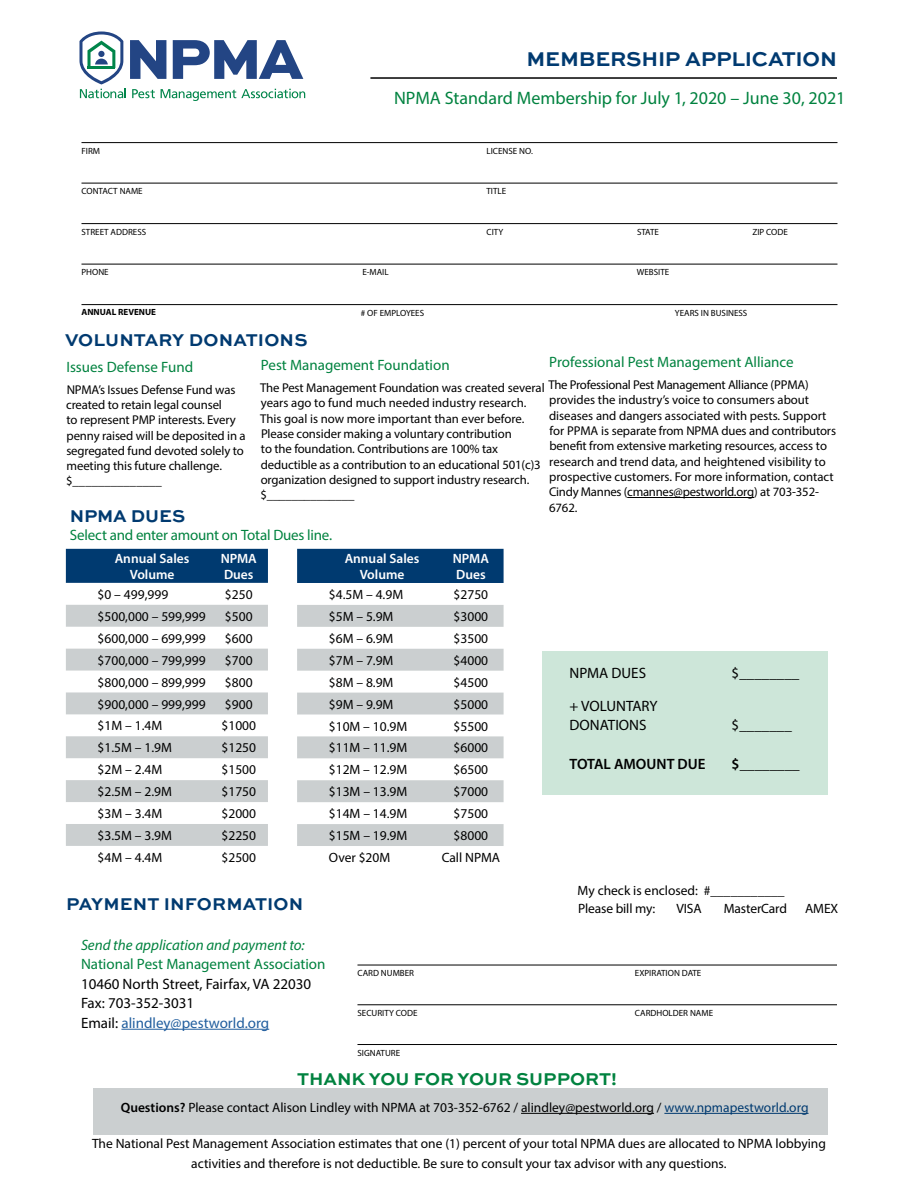
<style>
.page{position:relative;width:918px;height:1188px;background:#fff}
.page>*{position:absolute;margin:0;border:0;box-sizing:border-box;transform-origin:0 0}
.t1{font:700 21px "Sweet Sans";letter-spacing:-.01em;color:#003a70}
.t2{font:18px "Myriad Pro";color:#00823f}
.t3{font:700 18px "Sweet Sans";letter-spacing:.005em;color:#003a70}
.t4{font:700 18px "Sweet Sans";color:#00823f}
.t5{font:15px "Myriad Pro";color:#00823f}
.t6{font:15px/19.5px "Myriad Pro";color:#000}
.t7{font:italic 15px "Myriad Pro";color:#00823f}
.t8{font:600 15px "Myriad Pro";color:#000}
.t9{font:13.5px/17.5px "Myriad Pro";color:#000}
.t10{font:600 13.5px/16.2px "Myriad Pro";color:#fff;text-align:center}
.t11{font:12.75px/15.3px "Myriad Pro";letter-spacing:-.01em;color:#000}
.t12{font:9px "Myriad Pro";color:#000}
.t13{font:700 9px "Myriad Pro";color:#000}
.s1{color:#215e9e}
.s2{font-weight:600}
.s3{color:#003a70}
</style>
<div class="page">
<svg style="left:80px;top:31px;width:225px;height:70px"></svg>
<hr style="left:370px;top:77px;width:467px;height:2px;background:#000">
<div style="left:93px;top:1088px;width:734px;height:47px;background:#cbcfd0"></div>
<hr style="left:521px;top:1113px;width:133px;height:1px;background:#000">
<hr style="left:664px;top:1113px;width:145px;height:1px;background:#003a70">
<hr style="left:81px;top:142px;width:756px;height:1px;background:#000">
<hr style="left:81px;top:183px;width:756px;height:1px;background:#000">
<hr style="left:81px;top:223px;width:756px;height:1px;background:#000">
<hr style="left:81px;top:264px;width:756px;height:1px;background:#000">
<hr style="left:81px;top:304px;width:756px;height:1px;background:#000">
<hr style="left:627px;top:497px;width:127px;height:1px;background:#000">
<hr style="left:121px;top:1029px;width:148px;height:1px;background:#215e9e">
<hr style="left:357px;top:965px;width:480px;height:1px;background:#000">
<hr style="left:357px;top:1004px;width:480px;height:1px;background:#000">
<hr style="left:357px;top:1044px;width:480px;height:1px;background:#000">
<div style="left:66px;top:549px;width:202px;height:34px;background:#003a70"></div>
<svg style="left:66px;top:604px;width:202px;height:1px"></svg>
<svg style="left:66px;top:605px;width:202px;height:241px;fill:#cbcfd0"></svg>
<div style="left:297px;top:549px;width:207px;height:34px;background:#003a70"></div>
<svg style="left:297px;top:605px;width:207px;height:241px;fill:#cbcfd0"></svg>
<div style="left:542px;top:651px;width:285px;height:144px;background:#cde6d9"></div>
<h1 class="t1" style="left:527px;top:47px;width:312px">MEMBERSHIP APPLICATION</h1>
<h2 class="t2" style="left:394px;top:87px;width:453px">NPMA Standard Membership for July 1, 2020 – June 30, 2021</h2>
<p class="t12" style="left:81px;top:145px;width:20px">FIRM</p>
<p class="t12" style="left:486px;top:145px;width:48px">LICENSE NO.</p>
<p class="t12" style="left:81px;top:186px;width:63px">CONTACT NAME</p>
<p class="t12" style="left:486px;top:186px;width:21px">TITLE</p>
<p class="t12" style="left:81px;top:226px;width:66px">STREET ADDRESS</p>
<p class="t12" style="left:486px;top:226px;width:18px">CITY</p>
<p class="t12" style="left:637px;top:226px;width:23px">STATE</p>
<p class="t12" style="left:752px;top:226px;width:37px">ZIP CODE</p>
<p class="t12" style="left:81px;top:267px;width:29px">PHONE</p>
<p class="t12" style="left:362px;top:267px;width:28px">E-MAIL</p>
<p class="t12" style="left:637px;top:267px;width:34px">WEBSITE</p>
<p class="t13" style="left:81px;top:306px;width:76px">ANNUAL REVENUE</p>
<p class="t12" style="left:361px;top:307px;width:65px"># OF EMPLOYEES</p>
<p class="t12" style="left:675px;top:307px;width:74px">YEARS IN BUSINESS</p>
<h2 class="t3" style="left:65px;top:329px;width:244px">VOLUNTARY DONATIONS</h2>
<p class="t5" style="left:67px;top:357px;width:128px">Issues Defense Fund</p>
<p class="t11" style="left:66px;top:382px;width:181px">NPMA’s Issues Defense Fund was created to retain legal counsel<br>to represent PMP interests. Every penny raised will be deposited in a segregated fund devoted solely to meeting this future challenge. $______________</p>
<p class="t5" style="left:549px;top:353px;width:246px">Professional Pest Management Alliance</p>
<p class="t11" style="left:548px;top:377px;width:289px">The Professional Pest Management Alliance (PPMA) provides the industry’s voice to consumers about diseases and dangers associated with pests. Support for PPMA is separate from NPMA dues and contributors benefit from extensive marketing resources, access to research and trend data, and heightened visibility to prospective customers. For more information, contact Cindy Mannes (cmannes@pestworld.org) at 703-352- 6762.</p>
<p class="t5" style="left:261px;top:356px;width:190px">Pest Management Foundation</p>
<p class="t11" style="left:260px;top:380px;width:286px">The Pest Management Foundation was created several years ago to fund much needed industry research.<br>This goal is now more important than ever before.<br>Please consider making a voluntary contribution<br>to the foundation. Contributions are 100% tax deductible as a contribution to an educational 501(c)3 organization designed to support industry research. $______________</p>
<h2 class="t3" style="left:70px;top:505px;width:117px">NPMA DUES</h2>
<p class="t5" style="left:70px;top:526px;width:264px">Select and enter amount on Total Dues line.</p>
<p class="t10" style="left:115px;top:550px;width:76px">Annual Sales<br>Volume</p>
<p class="t10" style="left:221px;top:550px;width:38px;text-align:left">NPMA<br>Dues</p>
<p class="t9" style="left:98px;top:585px;width:72px">$0 – 499,999</p>
<p class="t9" style="left:225px;top:585px;width:29px">$250</p>
<p class="t9" style="left:98px;top:607px;width:110px">$500,000 – 599,999</p>
<p class="t9" style="left:225px;top:607px;width:29px">$500</p>
<p class="t9" style="left:98px;top:629px;width:110px">$600,000 – 699,999</p>
<p class="t9" style="left:225px;top:629px;width:29px">$600</p>
<p class="t9" style="left:98px;top:651px;width:110px">$700,000 – 799,999</p>
<p class="t9" style="left:225px;top:651px;width:29px">$700</p>
<p class="t9" style="left:98px;top:673px;width:110px">$800,000 – 899,999</p>
<p class="t9" style="left:225px;top:673px;width:29px">$800</p>
<p class="t9" style="left:98px;top:695px;width:110px">$900,000 – 999,999</p>
<p class="t9" style="left:225px;top:695px;width:29px">$900</p>
<p class="t9" style="left:98px;top:717px;width:66px">$1M – 1.4M</p>
<p class="t9" style="left:221px;top:717px;width:36px">$1000</p>
<p class="t9" style="left:98px;top:739px;width:76px">$1.5M – 1.9M</p>
<p class="t9" style="left:221px;top:739px;width:36px">$1250</p>
<p class="t9" style="left:98px;top:761px;width:66px">$2M – 2.4M</p>
<p class="t9" style="left:221px;top:761px;width:36px">$1500</p>
<p class="t9" style="left:98px;top:783px;width:76px">$2.5M – 2.9M</p>
<p class="t9" style="left:221px;top:783px;width:36px">$1750</p>
<p class="t9" style="left:98px;top:805px;width:66px">$3M – 3.4M</p>
<p class="t9" style="left:221px;top:805px;width:36px">$2000</p>
<p class="t9" style="left:98px;top:827px;width:76px">$3.5M – 3.9M</p>
<p class="t9" style="left:221px;top:827px;width:36px">$2250</p>
<p class="t9" style="left:98px;top:848px;width:66px">$4M – 4.4M</p>
<p class="t9" style="left:221px;top:848px;width:36px">$2500</p>
<h2 class="t3" style="left:66px;top:893px;width:239px">PAYMENT INFORMATION</h2>
<p class="t10" style="left:345px;top:550px;width:76px">Annual Sales<br>Volume</p>
<p class="t10" style="left:453px;top:550px;width:38px;text-align:left">NPMA<br>Dues</p>
<p class="t9" style="left:329px;top:585px;width:76px">$4.5M – 4.9M</p>
<p class="t9" style="left:454px;top:585px;width:36px">$2750</p>
<p class="t9" style="left:329px;top:607px;width:66px">$5M – 5.9M</p>
<p class="t9" style="left:454px;top:607px;width:36px">$3000</p>
<p class="t9" style="left:329px;top:629px;width:66px">$6M – 6.9M</p>
<p class="t9" style="left:454px;top:629px;width:36px">$3500</p>
<p class="t9" style="left:329px;top:651px;width:66px">$7M – 7.9M</p>
<p class="t9" style="left:454px;top:651px;width:36px">$4000</p>
<p class="t9" style="left:329px;top:673px;width:66px">$8M – 8.9M</p>
<p class="t9" style="left:454px;top:673px;width:36px">$4500</p>
<p class="t9" style="left:329px;top:695px;width:66px">$9M – 9.9M</p>
<p class="t9" style="left:454px;top:695px;width:36px">$5000</p>
<p class="t9" style="left:329px;top:717px;width:80px">$10M – 10.9M</p>
<p class="t9" style="left:454px;top:717px;width:36px">$5500</p>
<p class="t9" style="left:329px;top:739px;width:80px">$11M – 11.9M</p>
<p class="t9" style="left:454px;top:739px;width:36px">$6000</p>
<p class="t9" style="left:329px;top:761px;width:80px">$12M – 12.9M</p>
<p class="t9" style="left:454px;top:761px;width:36px">$6500</p>
<p class="t9" style="left:329px;top:783px;width:80px">$13M – 13.9M</p>
<p class="t9" style="left:454px;top:783px;width:36px">$7000</p>
<p class="t9" style="left:329px;top:805px;width:80px">$14M – 14.9M</p>
<p class="t9" style="left:454px;top:805px;width:36px">$7500</p>
<p class="t9" style="left:329px;top:827px;width:80px">$15M – 19.9M</p>
<p class="t9" style="left:454px;top:827px;width:36px">$8000</p>
<p class="t9" style="left:329px;top:849px;width:63px">Over $20M</p>
<p class="t9" style="left:442px;top:849px;width:60px">Call NPMA</p>
<p class="t6" style="left:570px;top:663px;width:78px">NPMA DUES</p>
<p class="t6" style="left:732px;top:663px;width:69px">$________</p>
<p class="t6" style="left:570px;top:696px;width:89px">+ VOLUNTARY<br>DONATIONS</p>
<p class="t6" style="left:732px;top:715px;width:62px">$_______</p>
<p class="t8" style="left:570px;top:755px;width:137px">TOTAL AMOUNT DUE</p>
<p class="t8" style="left:732px;top:755px;width:70px">$________</p>
<p class="t9" style="left:578px;top:882px;width:209px">My check is enclosed: #___________<br>Please bill my:</p>
<p class="t9" style="left:676px;top:899px;width:27px">VISA</p>
<p class="t9" style="left:724px;top:899px;width:65px">MasterCard</p>
<p class="t9" style="left:805px;top:899px;width:35px">AMEX</p>
<p class="t7" style="left:81px;top:935px;width:225px">Send the application and payment to:</p>
<p class="t5" style="left:81px;top:955px;width:246px">National Pest Management Association</p>
<p class="t6" style="left:81px;top:974px;width:232px">10460 North Street, Fairfax, VA 22030<br>Fax: 703-352-3031<br>Email: <span class="s1">alindley@pestworld.org</span></p>
<p class="t12" style="left:357px;top:968px;width:58px">CARD NUMBER</p>
<p class="t12" style="left:635px;top:968px;width:68px">EXPIRATION DATE</p>
<p class="t12" style="left:357px;top:1007px;width:62px">SECURITY CODE</p>
<p class="t12" style="left:635px;top:1007px;width:80px">CARDHOLDER NAME</p>
<p class="t12" style="left:357px;top:1047px;width:44px">SIGNATURE</p>
<h2 class="t4" style="left:297px;top:1068px;width:321px">THANK YOU FOR YOUR SUPPORT!</h2>
<p class="t9" style="left:121px;top:1098px;width:689px"><span class="s2">Questions?</span> Please contact Alison Lindley with NPMA at 703-352-6762 / alindley@pestworld.org / <span class="s3">www.npmapestworld.org</span></p>
<p class="t9" style="left:92px;top:1134px;width:735px;line-height:19.5px;text-align:center">The National Pest Management Association estimates that one (1) percent of your total NPMA dues are allocated to NPMA lobbying activities and therefore is not deductible. Be sure to consult your tax advisor with any questions.</p>
</div>
